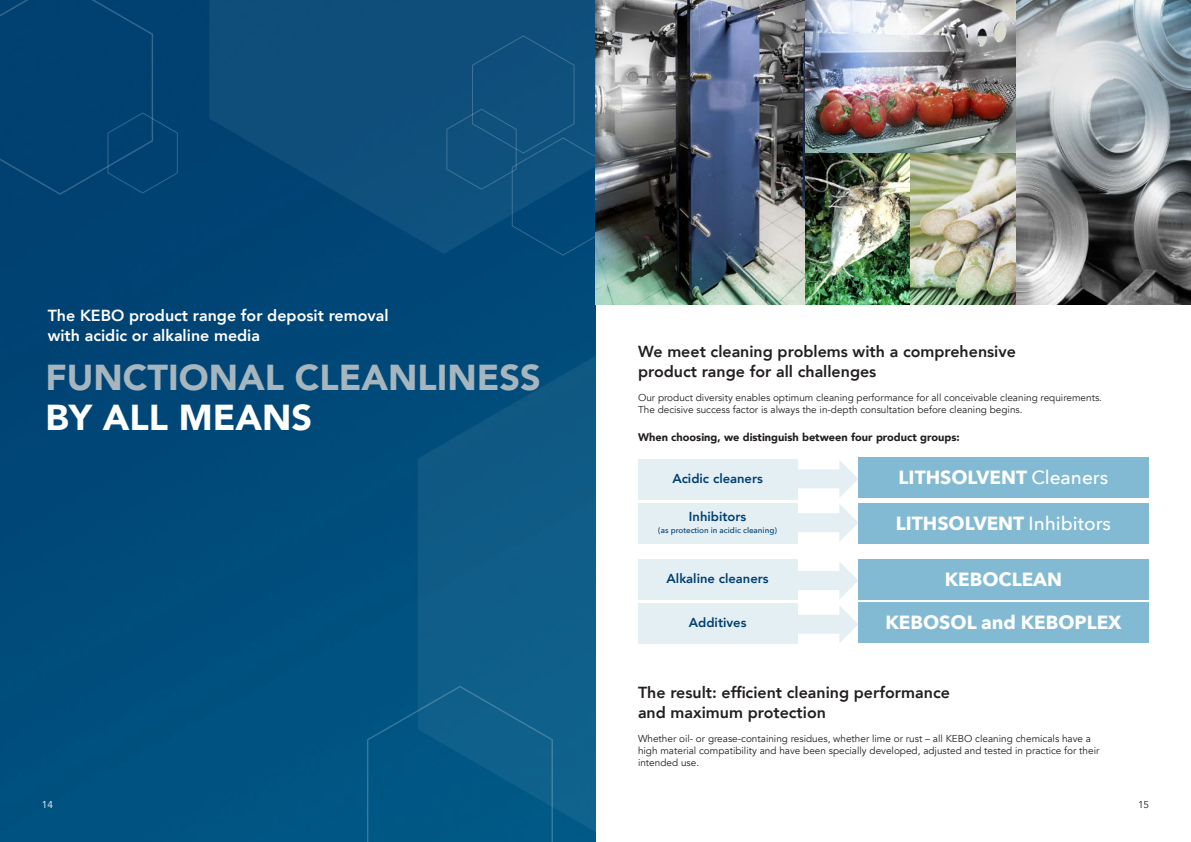
<style>
.page{position:relative;width:1191px;height:842px;background:#fff}
.page>*{position:absolute;margin:0;border:0;box-sizing:border-box;transform-origin:0 0}
.t1{font:900 36px "Avenir";color:#a7b6be}
.t2{font:900 36px "Avenir";color:#fff}
.t3{font:700 19px "Avenir Next";color:#fff}
.t4{font:800 16px/20px "Avenir";color:#231f20}
.t5{font:800 16px/20px "Avenir";color:#fff}
.t6{font:800 13px "Avenir";color:#004071}
.t7{font:900 11px "Avenir";color:#231f20}
.t8{font:10px/12px "Avenir";color:#231f20}
.t9{font:10px "Avenir";color:#fff}
.t10{font:500 8px "Avenir Next";color:#004071}
.s1{font-weight:500}
</style>
<div class="page">
<img style="left:0;top:0;width:595px;height:842px">
<svg style="left:209px;top:0;width:386px;height:254px;background:#0b4b79"></svg>
<svg style="left:446px;top:35px;width:149px;height:221px;background:#0d4f7c"></svg>
<svg style="left:418px;top:323px;width:177px;height:519px;background:#0b5884"></svg>
<div style="left:0;top:0;width:178px;height:196px;background:#004172"></div>
<svg style="left:366px;top:684px;width:187px;height:158px;background:#065a86"></svg>
<div style="left:858px;top:559px;width:290px;height:40px;background:#82bad3"></div>
<div style="left:858px;top:603px;width:290px;height:40px;background:#82bad3"></div>
<div style="left:638px;top:559px;width:159px;height:40px;background:#e4eff4"></div>
<div style="left:638px;top:603px;width:159px;height:40px;background:#e4eff4"></div>
<svg style="left:797px;top:561px;width:61px;height:38px"></svg>
<svg style="left:797px;top:605px;width:61px;height:38px"></svg>
<div style="left:858px;top:457px;width:290px;height:40px;background:#82bad3"></div>
<div style="left:858px;top:504px;width:290px;height:40px;background:#82bad3"></div>
<div style="left:638px;top:459px;width:159px;height:40px;background:#e4eff4"></div>
<div style="left:638px;top:504px;width:159px;height:40px;background:#e4eff4"></div>
<svg style="left:797px;top:460px;width:61px;height:38px"></svg>
<svg style="left:797px;top:504px;width:61px;height:38px"></svg>
<img style="left:595px;top:0;width:210px;height:305px">
<img style="left:805px;top:153px;width:105px;height:152px">
<img style="left:1015px;top:0;width:176px;height:304px">
<img style="left:910px;top:153px;width:105px;height:152px">
<img style="left:805px;top:0;width:210px;height:153px">
<h3 class="t5" style="left:48px;top:305px;width:342px">The KEBO product range for deposit removal with acidic or alkaline media</h3>
<h1 class="t1" style="left:45px;top:347px;width:497px">FUNCTIONAL CLEANLINESS</h1>
<h1 class="t2" style="left:45px;top:387px;width:268px">BY ALL MEANS</h1>
<h3 class="t4" style="left:638px;top:341px;width:379px">We meet cleaning problems with a comprehensive product range for all challenges</h3>
<p class="t8" style="left:638px;top:391px;width:465px">Our product diversity enables optimum cleaning performance for all conceivable cleaning requirements.<br>The decisive success factor is always the in-depth consultation before cleaning begins.</p>
<p class="t7" style="left:638px;top:427px;width:323px">When choosing, we distinguish between four product groups:</p>
<h3 class="t6" style="left:672px;top:468px;width:92px">Acidic cleaners</h3>
<h3 class="t6" style="left:689px;top:507px;width:59px">Inhibitors</h3>
<p class="t10" style="left:658px;top:524px;width:120px">(as protection in acidic cleaning)</p>
<h3 class="t6" style="left:666px;top:568px;width:104px">Alkaline cleaners</h3>
<h3 class="t6" style="left:689px;top:612px;width:59px">Additives</h3>
<h2 class="t3" style="left:898px;top:461px;width:211px">LITHSOLVENT <span class="s1">Cleaners</span></h2>
<h2 class="t3" style="left:895px;top:507px;width:217px">LITHSOLVENT <span class="s1">Inhibitors</span></h2>
<h2 class="t3" style="left:944px;top:562px;width:119px">KEBOCLEAN</h2>
<h2 class="t3" style="left:885px;top:606px;width:238px">KEBOSOL and KEBOPLEX</h2>
<h3 class="t4" style="left:638px;top:683px;width:313px">The result: efficient cleaning performance and maximum protection</h3>
<p class="t8" style="left:638px;top:733px;width:463px">Whether oil- or grease-containing residues, whether lime or rust – all KEBO cleaning chemicals have a high material compatibility and have been specially developed, adjusted and tested in practice for their intended use.</p>
<p class="t9" style="left:42px;top:799px;width:13px">14</p>
<p class="t8" style="left:1138px;top:799px;width:13px">15</p>
</div>
